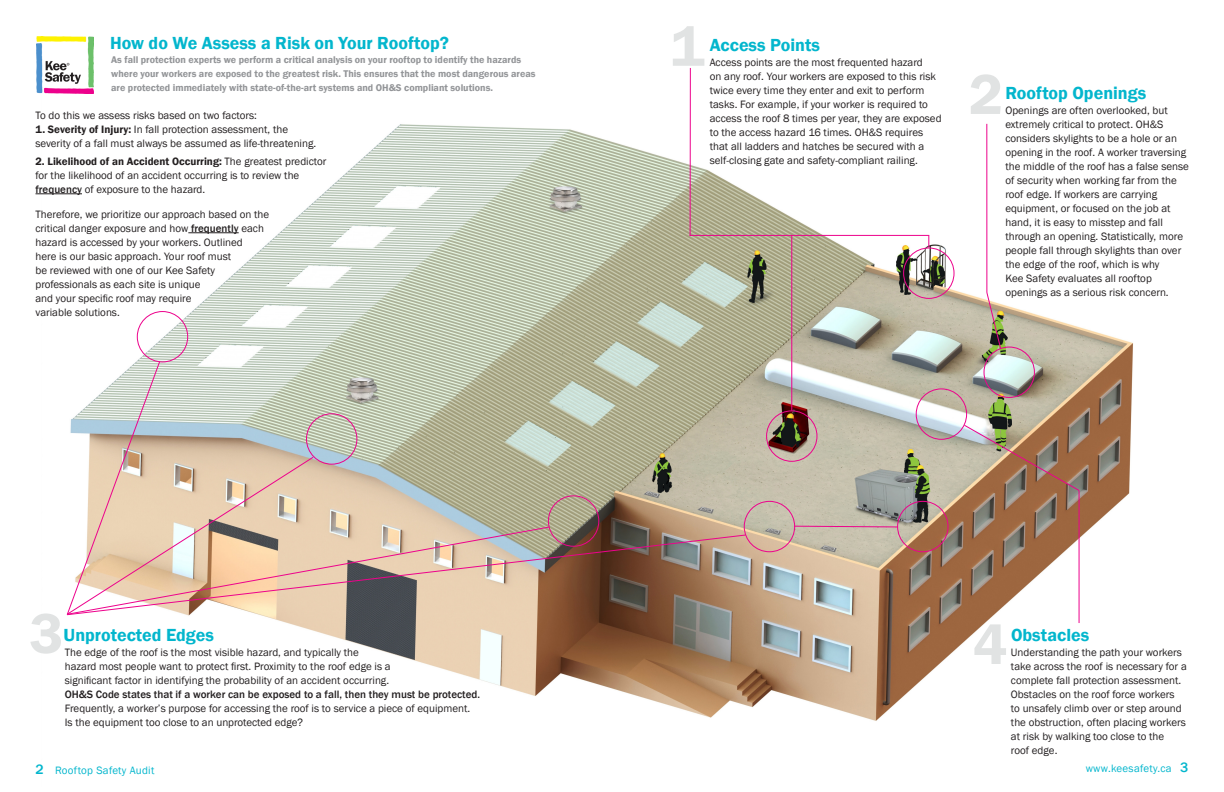
<style>
.page{position:relative;width:1224px;height:792px;background:#fff}
.page>*{position:absolute;margin:0;border:0;box-sizing:border-box;transform-origin:0 0}
.t1{font:600 58.5px "Franklin Gothic";color:#e1e3e3}
.t2{font:600 18px "Franklin Gothic";color:#03b6cd}
.t3{font:11px/14px "Franklin Gothic";color:#231f20}
.t4{font:600 11px "Franklin Gothic";color:#231f20}
.t5{font:11px "Franklin Gothic";letter-spacing:.025em;color:#03b6cd}
.t6{font:600 10px "Franklin Gothic";color:#939598}
.s1{font-weight:600}
.s2{font-weight:400}
.s3{font-weight:500}
.s4{font-weight:500;font-size:14px}
</style>
<div class="page">
<img style="left:41px;top:58px;width:1092px;height:663px">
<div style="left:984px;top:347px;width:51px;height:51px;border:1px solid #ed028c;border-radius:50%"></div>
<hr style="left:1079px;top:490px;width:1px;height:133px;background:#ed028c">
<div style="left:903px;top:247px;width:52px;height:52px;border:1px solid #ed028c;border-radius:50%"></div>
<div style="left:916px;top:388px;width:51px;height:52px;border:1px solid #ed028c;border-radius:50%"></div>
<div style="left:306px;top:413px;width:51px;height:52px;border:1px solid #ed028c;border-radius:50%"></div>
<div style="left:137px;top:311px;width:51px;height:51px;border:1px solid #ed028c;border-radius:50%"></div>
<div style="left:548px;top:495px;width:51px;height:52px;border:1px solid #ed028c;border-radius:50%"></div>
<svg style="left:66px;top:360px;width:95px;height:96px"></svg>
<svg style="left:66px;top:456px;width:249px;height:70px;background:#e6ceb6"></svg>
<svg style="left:66px;top:526px;width:484px;height:8px;background:#d2c1af"></svg>
<img style="left:66px;top:534px;width:681px;height:82px">
<img style="left:963px;top:424px;width:117px;height:68px">
<div style="left:766px;top:410px;width:51px;height:52px;border:1px solid #ed028c;border-radius:50%"></div>
<svg style="left:928px;top:236px;width:1px;height:12px"></svg>
<hr style="left:791px;top:235px;width:1px;height:176px;background:#ed028c">
<hr style="left:986px;top:124px;width:1px;height:169px;background:#ed028c">
<svg style="left:986px;top:291px;width:16px;height:59px"></svg>
<div style="left:897px;top:501px;width:52px;height:51px;border:1px solid #ed028c;border-radius:50%"></div>
<hr style="left:690px;top:68px;width:1px;height:168px;background:#ed028c">
<hr style="left:36px;top:194px;width:46px;height:1px;background:#231f20">
<hr style="left:188px;top:233px;width:51px;height:1px;background:#231f20">
<img style="left:36px;top:36px;width:57px;height:58px">
<div style="left:744px;top:501px;width:51px;height:51px;border:1px solid #ed028c;border-radius:50%"></div>
<svg style="left:793px;top:525px;width:106px;height:3px"></svg>
<hr style="left:690px;top:235px;width:239px;height:1px;background:#ed028c">
<p class="t2" style="left:110px;top:32px;width:341px">How do We Assess a Risk on Your Rooftop?</p>
<p class="t6" style="left:111px;top:54px;width:411px">As fall protection experts we perform a critical analysis on your rooftop to identify the hazards</p>
<p class="t6" style="left:111px;top:68px;width:426px">where your workers are exposed to the greatest risk. This ensures that the most dangerous areas</p>
<p class="t6" style="left:111px;top:82px;width:383px">are protected immediately with state-of-the-art systems and OH&amp;S compliant solutions.</p>
<p class="t3" style="left:36px;top:109px;width:223px">To do this we assess risks based on two factors:</p>
<p class="t3" style="left:36px;top:123px;width:254px"><span class="s1">1. Severity of Injury:</span> In fall protection assessment, the</p>
<p class="t3" style="left:36px;top:137px;width:282px">severity of a fall must always be assumed as life-threatening.</p>
<p class="t4" style="left:36px;top:155px;width:292px">2. Likelihood of an Accident Occurring: <span class="s2">The greatest predictor</span></p>
<p class="t3" style="left:36px;top:169px;width:265px">for the likelihood of an accident occurring is to review the</p>
<p class="t3" style="left:36px;top:183px;width:171px"><span class="s3">frequency</span> of exposure to the hazard.</p>
<p class="t3" style="left:36px;top:208px;width:235px">Therefore, we prioritize our approach based on the critical danger exposure and how <span class="s3">frequently</span> each hazard is accessed by your workers. Outlined</p>
<p class="t3" style="left:36px;top:250px;width:197px">here is our basic approach. Your roof must</p>
<p class="t3" style="left:36px;top:264px;width:181px">be reviewed with one of our Kee Safety professionals as each site is unique</p>
<p class="t3" style="left:36px;top:292px;width:158px">and your specific roof may require variable solutions.</p>
<p class="t1" style="left:670px;top:10px;width:36px">1</p>
<h2 class="t2" style="left:710px;top:34px;width:112px">Access Points</h2>
<p class="t3" style="left:710px;top:56px;width:233px">Access points are the most frequented hazard<br>on any roof. Your workers are exposed to this risk twice every time they enter and exit to perform tasks. For example, if your worker is required to access the roof 8 times per year, they are exposed to the access hazard 16 times. OH&amp;S requires that all ladders and hatches be secured with a self-closing gate and safety-compliant railing.</p>
<p class="t1" style="left:969px;top:58px;width:36px">2</p>
<p class="t2" style="left:1005px;top:82px;width:142px">Rooftop Openings</p>
<p class="t3" style="left:1005px;top:104px;width:185px">Openings are often overlooked, but extremely critical to protect. OH&amp;S considers skylights to be a hole or an opening in the roof. A worker traversing the middle of the roof has a false sense of security when working far from the</p>
<p class="t3" style="left:1005px;top:188px;width:179px">roof edge. If workers are carrying equipment, or focused on the job at hand, it is easy to misstep and fall through an opening. Statistically, more people fall through skylights than over the edge of the roof, which is why<br>Kee Safety evaluates all rooftop</p>
<p class="t3" style="left:1005px;top:286px;width:165px">openings as a serious risk concern.</p>
<p class="t1" style="left:29px;top:597px;width:36px">3</p>
<p class="t1" style="left:973px;top:608px;width:36px">4</p>
<h2 class="t2" style="left:64px;top:624px;width:152px">Unprotected Edges</h2>
<p class="t2" style="left:1011px;top:624px;width:80px">Obstacles</p>
<p class="t3" style="left:65px;top:646px;width:417px">The edge of the roof is the most visible hazard, and typically the<br>hazard most people want to protect first. Proximity to the roof edge is a<br>significant factor in identifying the probability of an accident occurring.<br><span class="s3">OH&amp;S Code states that if a worker can be exposed to a fall, then they must be protected.</span></p>
<p class="t3" style="left:65px;top:702px;width:407px">Frequently, a worker’s purpose for accessing the roof is to service a piece of equipment.</p>
<p class="t3" style="left:65px;top:716px;width:240px">Is the equipment too close to an unprotected edge?</p>
<p class="t3" style="left:1011px;top:646px;width:177px">Understanding the path your workers take across the roof is necessary for a complete fall protection assessment.<br>Obstacles on the roof force workers</p>
<p class="t3" style="left:1011px;top:702px;width:176px">to unsafely climb over or step around the obstruction, often placing workers at risk by walking too close to the</p>
<p class="t3" style="left:1011px;top:744px;width:48px">roof edge.</p>
<p class="t5" style="left:36px;top:763px;width:120px"><span class="s4">2</span> Rooftop Safety Audit</p>
<p class="t5" style="left:1086px;top:761px;width:104px">www.keesafety.ca <span class="s4">3</span></p>
</div>
